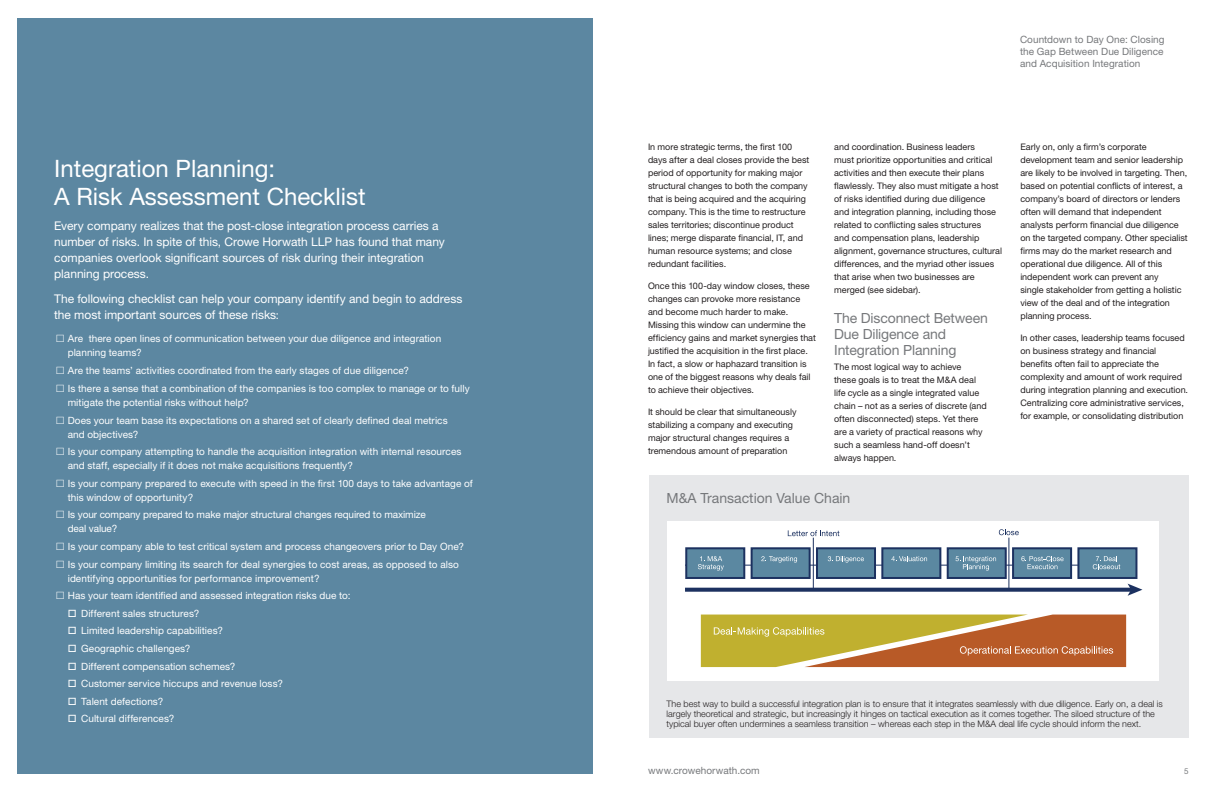
<style>
.page{position:relative;width:1224px;height:792px;background:#fff}
.page>*{position:absolute;margin:0;border:0;box-sizing:border-box;transform-origin:0 0}
.Subhead_2{font:24px/28px "Helvetica Neue LT Std";color:#fff}
.Subhead_2-2{font:14px/16px "Helvetica Neue LT Std";letter-spacing:-.01em;color:#76787b}
.Body_Text{font:12px/16px "Helvetica Neue LT Std";letter-spacing:-.005em;color:#fff}
.t1{font:10px/14px "Helvetica Neue LT Std";letter-spacing:.005em;color:#fff}
.t2{font:10px/12px "Helvetica Neue LT Std";letter-spacing:.005em;color:#76787b;text-align:justify}
.Body_Text-2{font:9px/13px "Helvetica Neue LT Std";color:#231f20}
.Call-out_Author___Ca{font:300 9px/10px "Helvetica Neue LT Std";color:#231f20}
.t3{font:8px "Helvetica Neue LT Std";color:#76787b}
.s1{font-size:11px}
</style>
<div class="page">
<div style="left:17px;top:18px;width:576px;height:756px;background:#5c87a1"></div>
<div style="left:649px;top:475px;width:540px;height:263px;background:#e6e7e9"></div>
<div style="left:668px;top:521px;width:491px;height:160px;background:#fff"></div>
<hr style="left:685px;top:565px;width:451px;height:1px;background:#1c3160">
<div style="left:686px;top:548px;width:58px;height:30px;background:#5b88a1"></div>
<div style="left:685px;top:547px;width:60px;height:32px;border:2px solid #1c3160"></div>
<div style="left:751px;top:547px;width:60px;height:32px;background:#5b88a1;border:2px solid #1c3160"></div>
<div style="left:816px;top:547px;width:60px;height:32px;background:#5b88a1;border:2px solid #1c3160"></div>
<div style="left:881px;top:547px;width:60px;height:32px;background:#5b88a1;border:2px solid #1c3160"></div>
<div style="left:947px;top:547px;width:60px;height:32px;background:#5b88a1;border:2px solid #1c3160"></div>
<div style="left:1012px;top:547px;width:60px;height:32px;background:#5b88a1;border:2px solid #1c3160"></div>
<div style="left:1077px;top:547px;width:60px;height:32px;background:#5b88a1;border:2px solid #1c3160"></div>
<svg style="left:698px;top:556px;width:26px;height:15px"></svg>
<svg style="left:761px;top:556px;width:36px;height:7px"></svg>
<svg style="left:828px;top:556px;width:36px;height:7px"></svg>
<svg style="left:891px;top:556px;width:36px;height:5px"></svg>
<svg style="left:956px;top:556px;width:40px;height:15px"></svg>
<svg style="left:1021px;top:556px;width:43px;height:13px"></svg>
<svg style="left:1093px;top:556px;width:27px;height:13px"></svg>
<svg style="left:685px;top:588px;width:443px;height:4px;fill:#1c3160"></svg>
<svg style="left:1128px;top:584px;width:14px;height:12px"></svg>
<svg style="left:701px;top:615px;width:425px;height:52px"></svg>
<hr style="left:813px;top:538px;width:1px;height:52px;background:#1c3160">
<hr style="left:1008px;top:538px;width:1px;height:52px;background:#1c3160">
<svg style="left:788px;top:530px;width:51px;height:6px"></svg>
<svg style="left:999px;top:529px;width:20px;height:6px"></svg>
<p class="Subhead_2" style="left:54px;top:154px;width:313px">Integration Planning:<br>A Risk Assessment Checklist</p>
<p class="Body_Text" style="left:54px;top:217px;width:392px">Every company realizes that the post-close integration process carries a number of risks. In spite of this, Crowe Horwath LLP has found that many companies overlook significant sources of risk during their integration planning process.</p>
<p class="Body_Text" style="left:54px;top:290px;width:410px">The following checklist can help your company identify and begin to address the most important sources of these risks<span class="s1">:</span></p>
<p class="t1" style="left:68px;top:331px;width:375px">Are there open lines of communication between your due diligence and integration planning teams?</p>
<p class="t1" style="left:68px;top:364px;width:343px">Are the teams’ activities coordinated from the early stages of due diligence?</p>
<p class="t1" style="left:68px;top:381px;width:403px">Is there a sense that a combination of the companies is too complex to manage or to fully mitigate the potential risks without help?</p>
<p class="t1" style="left:68px;top:413px;width:382px">Does your team base its expectations on a shared set of clearly defined deal metrics and objectives?</p>
<p class="t1" style="left:68px;top:444px;width:395px">Is your company attempting to handle the acquisition integration with internal resources and staff, especially if it does not make acquisitions frequently?</p>
<p class="t1" style="left:68px;top:476px;width:407px">Is your company prepared to execute with speed in the first 100 days to take advantage of this window of opportunity?</p>
<p class="t1" style="left:68px;top:508px;width:360px">Is your company prepared to make major structural changes required to maximize deal value?</p>
<p class="t1" style="left:68px;top:539px;width:398px">Is your company able to test critical system and process changeovers prior to Day One?</p>
<p class="t1" style="left:68px;top:557px;width:393px">Is your company limiting its search for deal synergies to cost areas, as opposed to also identifying opportunities for performance improvement?</p>
<p class="t1" style="left:68px;top:588px;width:284px">Has your team identified and assessed integration risks due to:</p>
<p class="t1" style="left:81px;top:606px;width:120px">Different sales structures?</p>
<p class="t1" style="left:81px;top:624px;width:143px">Limited leadership capabilities?</p>
<p class="t1" style="left:81px;top:641px;width:111px">Geographic challenges?</p>
<p class="t1" style="left:81px;top:659px;width:156px">Different compensation schemes?</p>
<p class="t1" style="left:81px;top:676px;width:203px">Customer service hiccups and revenue loss?</p>
<p class="t1" style="left:81px;top:694px;width:84px">Talent defections?</p>
<p class="t1" style="left:81px;top:712px;width:95px">Cultural differences?</p>
<p class="t2" style="left:1020px;top:33px;width:146px">Countdown to Day One: Closing the Gap Between Due Diligence and Acquisition Integration</p>
<p class="Body_Text-2" style="left:648px;top:141px;width:163px">In more strategic terms, the first 100 days after a deal closes provide the best period of opportunity for making major structural changes to both the company that is being acquired and the acquiring company. This is the time to restructure sales territories; discontinue product lines; merge disparate financial, IT, and human resource systems; and close redundant facilities.</p>
<p class="Body_Text-2" style="left:648px;top:280px;width:169px">Once this 100-day window closes, these changes can provoke more resistance and become much harder to make.<br>Missing this window can undermine the efficiency gains and market synergies that justified the acquisition in the first place.<br>In fact, a slow or haphazard transition is one of the biggest reasons why deals fail to achieve their objectives.</p>
<p class="Body_Text-2" style="left:648px;top:406px;width:150px">It should be clear that simultaneously stabilizing a company and executing major structural changes requires a tremendous amount of preparation</p>
<p class="Body_Text-2" style="left:834px;top:141px;width:169px">and coordination. Business leaders<br>must prioritize opportunities and critical activities and then execute their plans flawlessly. They also must mitigate a host of risks identified during due diligence and integration planning, including those related to conflicting sales structures<br>and compensation plans, leadership alignment, governance structures, cultural differences, and the myriad other issues that arise when two businesses are merged (see sidebar).</p>
<p class="Subhead_2-2" style="left:834px;top:310px;width:155px">The Disconnect Between<br>Due Diligence and<br>Integration Planning</p>
<p class="Body_Text-2" style="left:834px;top:361px;width:154px">The most logical way to achieve<br>these goals is to treat the M&amp;A deal life cycle as a single integrated value chain – not as a series of discrete (and often disconnected) steps. Yet there are a variety of practical reasons why such a seamless hand-off doesn’t always happen.</p>
<p class="Subhead_2-2" style="left:667px;top:490px;width:185px">M&amp;A Transaction Value Chain</p>
<p class="Body_Text-2" style="left:1020px;top:141px;width:169px">Early on, only a firm’s corporate development team and senior leadership are likely to be involved in targeting. Then, based on potential conflicts of interest, a company’s board of directors or lenders often will demand that independent analysts perform financial due diligence on the targeted company. Other specialist firms may do the market research and operational due diligence. All of this independent work can prevent any<br>single stakeholder from getting a holistic view of the deal and of the integration planning process.</p>
<p class="Body_Text-2" style="left:1020px;top:332px;width:169px">In other cases, leadership teams focused on business strategy and financial benefits often fail to appreciate the complexity and amount of work required during integration planning and execution.<br>Centralizing core administrative services, for example, or consolidating distribution</p>
<p class="Call-out_Author___Ca" style="left:667px;top:698px;width:498px">The best way to build a successful integration plan is to ensure that it integrates seamlessly with due diligence. Early on, a deal is largely theoretical and strategic, but increasingly it hinges on tactical execution as it comes together. The siloed structure of the typical buyer often undermines a seamless transition – whereas each step in the M&amp;A deal life cycle should inform the next.</p>
<p class="t2" style="left:648px;top:764px;width:113px">www.crowehorwath.com</p>
<p class="t3" style="left:1184px;top:766px;width:6px">5</p>
</div>
